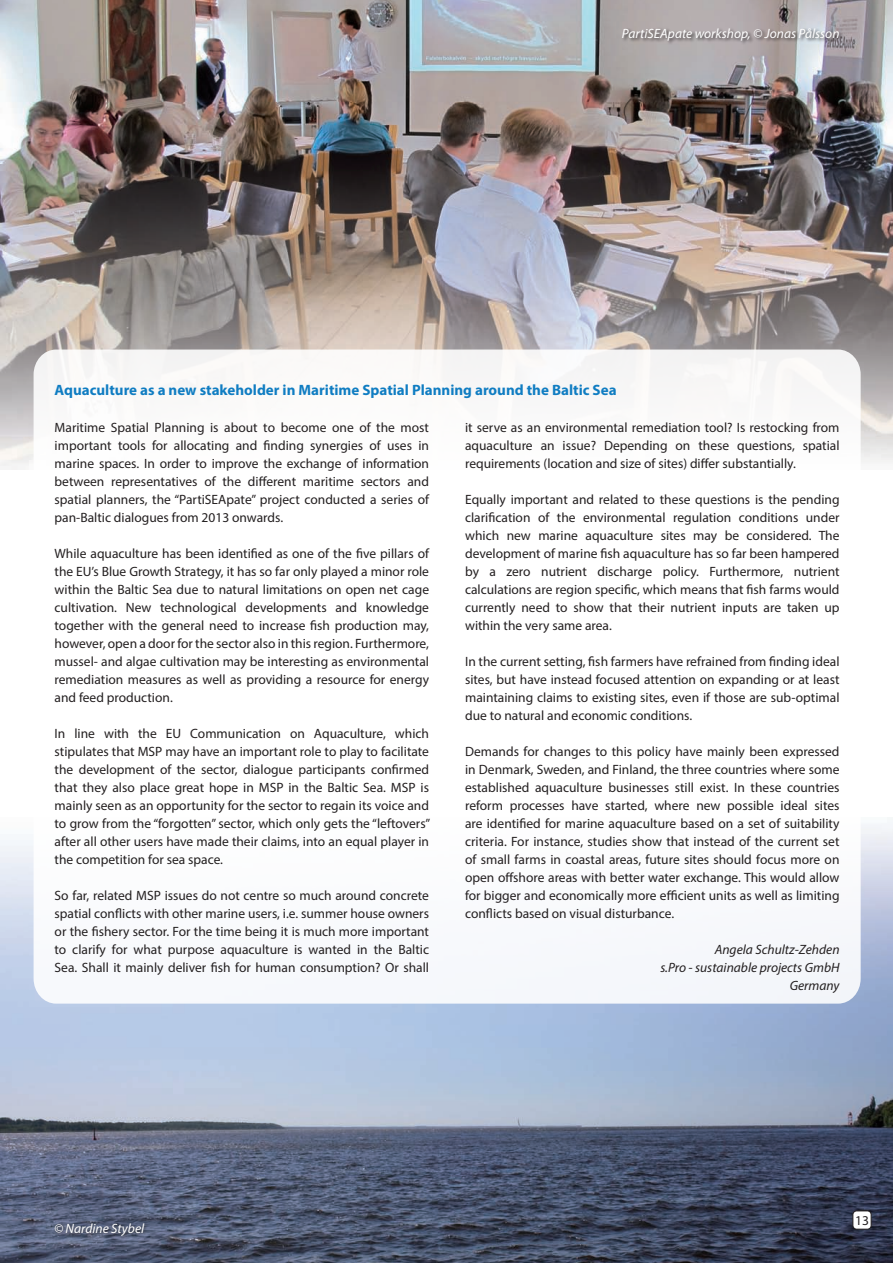
<style>
.page{position:relative;width:893px;height:1263px;background:#fff}
.page>*{position:absolute;margin:0;border:0;box-sizing:border-box;transform-origin:0 0}
.t1{font:700 15px "Myriad Pro";color:#107dc2}
.t2{font:13.5px/18px "Myriad Pro";color:#231f20;text-align:justify}
.t3{font:italic 13.5px/18px "Myriad Pro";color:#231f20;text-align:right}
.t4{font:italic 13.5px "Myriad Pro";color:#fff}
</style>
<div class="page">
<img style="left:0;top:0;width:893px;height:469px">
<img style="left:0;top:822px;width:893px;height:441px">
<svg style="left:34px;top:350px;width:827px;height:654px"></svg>
<div style="left:853px;top:1211px;width:18px;height:18px;background:#fff;border-radius:4px"></div>
<div style="left:853px;top:1211px;width:18px;height:18px;border:1px solid #231f20;border-radius:4px"></div>
<div style="left:54px;top:1222px;width:95px;height:18px;background:#231f20;opacity:.75"></div>
<div style="left:621px;top:27px;width:222px;height:18px;background:#231f20;opacity:.75"></div>
<p class="t4" style="left:622px;top:25px;width:219px">PartiSEApate workshop, © Jonas Pålsson</p>
<p class="t1" style="left:55px;top:380px;width:563px">Aquaculture as a new stakeholder in Maritime Spatial Planning around the Baltic Sea</p>
<p class="t2" style="left:465px;top:418px;width:376px">it serve as an environmental remediation tool? Is restocking from aquaculture an issue? Depending on these questions, spatial requirements (location and size of sites) differ substantially.</p>
<p class="t2" style="left:465px;top:490px;width:376px">Equally important and related to these questions is the pending clarification of the environmental regulation conditions under which new marine aquaculture sites may be considered. The development of marine fish aquaculture has so far been hampered by a zero nutrient discharge policy. Furthermore, nutrient calculations are region specific, which means that fish farms would currently need to show that their nutrient inputs are taken up within the very same area.</p>
<p class="t2" style="left:465px;top:652px;width:376px">In the current setting, fish farmers have refrained from finding ideal sites, but have instead focused attention on expanding or at least maintaining claims to existing sites, even if those are sub-optimal due to natural and economic conditions.</p>
<p class="t2" style="left:465px;top:742px;width:376px">Demands for changes to this policy have mainly been expressed in Denmark, Sweden, and Finland, the three countries where some established aquaculture businesses still exist. In these countries reform processes have started, where new possible ideal sites are identified for marine aquaculture based on a set of suitability criteria. For instance, studies show that instead of the current set of small farms in coastal areas, future sites should focus more on open offshore areas with better water exchange. This would allow for bigger and economically more efficient units as well as limiting conflicts based on visual disturbance.</p>
<p class="t3" style="left:660px;top:940px;width:181px">Angela Schultz-Zehden<br>s.Pro - sustainable projects GmbH<br>Germany</p>
<p class="t2" style="left:55px;top:418px;width:376px">Maritime Spatial Planning is about to become one of the most important tools for allocating and finding synergies of uses in marine spaces. In order to improve the exchange of information between representatives of the different maritime sectors and spatial planners, the “PartiSEApate” project conducted a series of pan-Baltic dialogues from 2013 onwards.</p>
<p class="t2" style="left:55px;top:544px;width:376px">While aquaculture has been identified as one of the five pillars of the EU’s Blue Growth Strategy, it has so far only played a minor role within the Baltic Sea due to natural limitations on open net cage cultivation. New technological developments and knowledge together with the general need to increase fish production may, however, open a door for the sector also in this region. Furthermore, mussel- and algae cultivation may be interesting as environmental remediation measures as well as providing a resource for energy and feed production.</p>
<p class="t2" style="left:55px;top:724px;width:377px">In line with the EU Communication on Aquaculture, which stipulates that MSP may have an important role to play to facilitate the development of the sector, dialogue participants confirmed that they also place great hope in MSP in the Baltic Sea. MSP is mainly seen as an opportunity for the sector to regain its voice and to grow from the “forgotten” sector, which only gets the “leftovers” after all other users have made their claims, into an equal player in the competition for sea space.</p>
<p class="t2" style="left:55px;top:886px;width:376px">So far, related MSP issues do not centre so much around concrete spatial conflicts with other marine users, i.e. summer house owners or the fishery sector. For the time being it is much more important to clarify for what purpose aquaculture is wanted in the Baltic Sea. Shall it mainly deliver fish for human consumption? Or shall</p>
<p class="t4" style="left:54px;top:1220px;width:92px">© Nardine Stybel</p>
<p class="t2" style="left:855px;top:1211px;width:15px">13</p>
</div>
